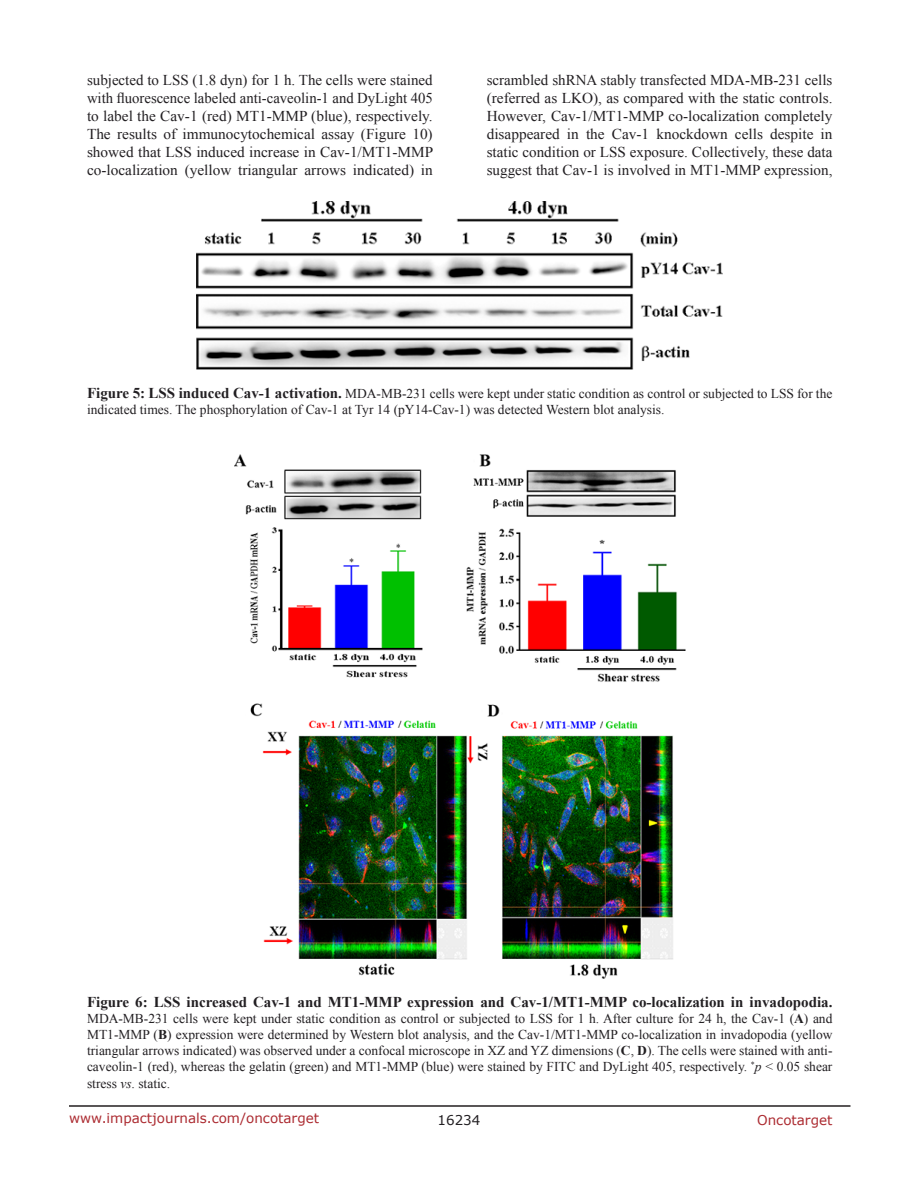
<style>
.page{position:relative;width:918px;height:1188px;background:#fff}
.page>*{position:absolute;margin:0;border:0;box-sizing:border-box;transform-origin:0 0}
.BodyText{font:15px/18px "Times New Roman";color:#221f22;text-align:justify}
.FigureText{font:700 15px "Times New Roman";color:#221f22}
.FigureText-2{font:13.5px/16.2px "Times New Roman";color:#221f22}
.t1{font:13.5px "Verdana";color:#ac2b31}
.t2{font:13.5px "Verdana";color:#221f22}
.s1{font-weight:700;font-size:15px}
.s2{font-weight:700}
.s3{font-style:italic}
</style>
<div class="page">
<hr style="left:69px;top:1105px;width:781px;height:2px;background:#231f20">
<img style="left:197px;top:201px;width:526px;height:169px">
<img style="left:234px;top:454px;width:451px;height:525px">
<p class="BodyText" style="left:87px;top:71px;width:348px">subjected to LSS (1.8 dyn) for 1 h. The cells were stained with fluorescence labeled anti-caveolin-1 and DyLight 405 to label the Cav-1 (red) MT1-MMP (blue), respectively.<br>The results of immunocytochemical assay (Figure 10) showed that LSS induced increase in Cav-1/MT1-MMP co-localization (yellow triangular arrows indicated) in</p>
<p class="BodyText" style="left:487px;top:71px;width:347px">scrambled shRNA stably transfected MDA-MB-231 cells (referred as LKO), as compared with the static controls.<br>However, Cav-1/MT1-MMP co-localization completely disappeared in the Cav-1 knockdown cells despite in static condition or LSS exposure. Collectively, these data suggest that Cav-1 is involved in MT1-MMP expression,</p>
<p class="FigureText-2" style="left:87px;top:385px;width:747px"><span class="s1">Figure 5: LSS induced Cav-1 activation.</span> MDA-MB-231 cells were kept under static condition as control or subjected to LSS for the indicated times. The phosphorylation of Cav-1 at Tyr 14 (pY14-Cav-1) was detected Western blot analysis.</p>
<p class="FigureText" style="left:87px;top:991px;width:747px">Figure 6: LSS increased Cav-1 and MT1-MMP expression and Cav-1/MT1-MMP co-localization in invadopodia.</p>
<p class="FigureText-2" style="left:87px;top:1010px;width:747px;text-align:justify">MDA-MB-231 cells were kept under static condition as control or subjected to LSS for 1 h. After culture for 24 h, the Cav-1 (<span class="s2">A</span>) and MT1-MMP (<span class="s2">B</span>) expression were determined by Western blot analysis, and the Cav-1/MT1-MMP co-localization in invadopodia (yellow triangular arrows indicated) was observed under a confocal microscope in XZ and YZ dimensions (<span class="s2">C</span>, <span class="s2">D</span>). The cells were stained with anti&shy;caveolin-1 (red), whereas the gelatin (green) and MT1-MMP (blue) were stained by FITC and DyLight 405, respectively. <sup>*</sup><span class="s3">p</span> &lt; 0.05 shear stress <span class="s3">vs</span>. static.</p>
<p class="t1" style="left:69px;top:1109px;width:252px">www.impactjournals.com/oncotarget</p>
<p class="t2" style="left:438px;top:1111px;width:44px">16234</p>
<p class="t1" style="left:757px;top:1111px;width:77px">Oncotarget</p>
</div>
